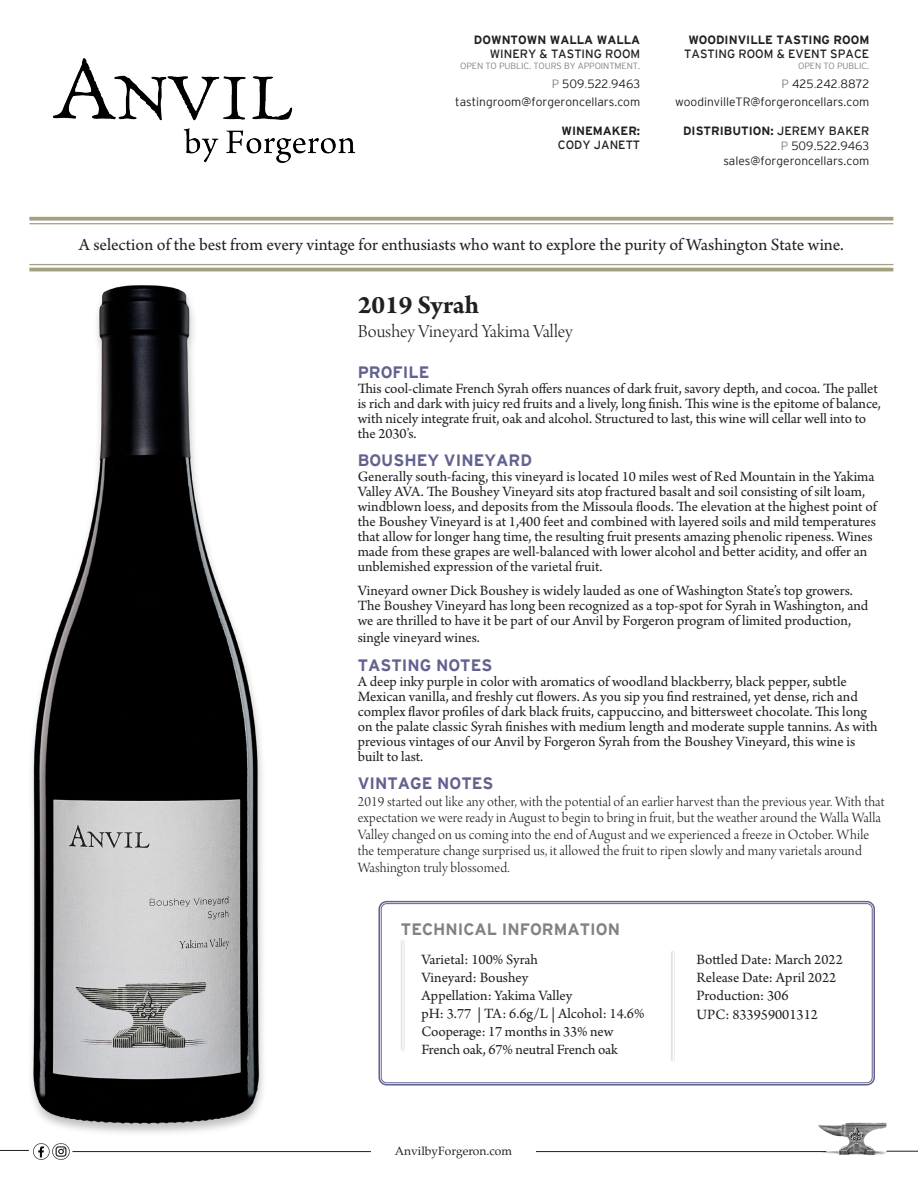
<style>
.page{position:relative;width:918px;height:1188px;background:#fff}
.page>*{position:absolute;margin:0;border:0;box-sizing:border-box;transform-origin:0 0}
.t1{font:700 27px "Arno Pro";color:#231f20}
.t2{font:19.5px "Arno Pro Light Display";color:#231f20}
.t3{font:18px "Arno Pro";color:#231f20}
.t4{font:700 16.5px "Interstate";color:#62618f}
.t5{font:700 16.5px "Interstate";color:#828282}
.t6{font:15px/15px "Arno Pro";color:#231f20}
.t7{font:15px/16.5px "Arno Pro Light Display";letter-spacing:.01em;color:#231f20}
.t8{font:300 12px/18.5px "Interstate";color:#231f20;text-align:right}
.t9{font:700 12px/14.4px "Interstate";color:#231f20;text-align:center}
.t10{font:12px "Palatino";color:#231f20}
.t11{font:300 9px "Interstate";letter-spacing:-.01em;color:#818183}
.s1{font-weight:400}
.s2{color:#818183}
.s3{font-weight:700}
</style>
<div class="page">
<img style="left:31px;top:285px;width:232px;height:846px">
<img style="left:53px;top:58px;width:303px;height:105px">
<div style="left:378px;top:901px;width:497px;height:185px;border:2px solid #62618f;border-radius:8px"></div>
<div style="left:381px;top:903px;width:491px;height:180px;border:1px solid #62618f;border-radius:6px"></div>
<div style="left:400px;top:939px;width:6px;height:112px;background:#ededed"></div>
<hr style="left:402px;top:941px;width:2px;height:109px;background:#fff">
<div style="left:670px;top:950px;width:6px;height:113px;background:#ededed"></div>
<hr style="left:672px;top:952px;width:2px;height:109px;background:#fff">
<svg style="left:29px;top:217px;width:864px;height:4px;background:#aca88e"></svg>
<hr style="left:29px;top:223px;width:864px;height:1px;background:#a39f81">
<hr style="left:29px;top:264px;width:864px;height:1px;background:#a39f81">
<hr style="left:29px;top:268px;width:864px;height:3px;background:#a39f81">
<hr style="left:72px;top:1151px;width:754px;height:1px;background:#231f20">
<img style="left:815px;top:1122px;width:76px;height:34px">
<hr style="left:886px;top:1151px;width:32px;height:1px;background:#231f20">
<img style="left:53px;top:1143px;width:16px;height:17px">
<img style="left:33px;top:1143px;width:17px;height:17px">
<svg style="left:0;top:1150px;width:29px;height:1px"></svg>
<div style="left:371px;top:1138px;width:164px;height:24px;background:#fff"></div>
<p class="t9" style="left:474px;top:32px;width:168px;text-align:right">DOWNTOWN WALLA WALLA<br><span class="s1">WINERY &amp; TASTING ROOM</span></p>
<p class="t11" style="left:460px;top:61px;width:182px">OPEN TO PUBLIC. TOURS BY APPOINTMENT.</p>
<p class="t8" style="left:455px;top:74px;width:187px"><span class="s2">P</span> 509<span class="s2">.</span>522<span class="s2">.</span>9463 tastingroom@forgeroncellars.com</p>
<p class="t9" style="left:558px;top:123px;width:84px">WINEMAKER:<br><span class="s1">CODY JANETT</span></p>
<p class="t9" style="left:684px;top:32px;width:187px">WOODINVILLE TASTING ROOM<br><span class="s1">TASTING ROOM &amp; EVENT SPACE</span></p>
<p class="t11" style="left:798px;top:61px;width:73px">OPEN TO PUBLIC.</p>
<p class="t8" style="left:675px;top:74px;width:196px"><span class="s2">P</span> 425<span class="s2">.</span>242<span class="s2">.</span>8872 woodinvilleTR@forgeroncellars.com</p>
<p class="t8" style="left:683px;top:123px;width:188px;line-height:15px"><span class="s3">DISTRIBUTION:</span> <span class="s1">JEREMY BAKER<br></span><span class="s2">P</span> 509.522.9463 sales@forgeroncellars.com</p>
<p class="t3" style="left:79px;top:235px;width:766px">A selection of the best from every vintage for enthusiasts who want to explore the purity of Washington State wine.</p>
<p class="t1" style="left:358px;top:290px;width:123px">2019 Syrah</p>
<p class="t2" style="left:358px;top:321px;width:217px">Boushey Vineyard Yakima Valley</p>
<p class="t4" style="left:358px;top:363px;width:73px">PROFILE</p>
<p class="t6" style="left:358px;top:381px;width:525px">This cool-climate French Syrah offers nuances of dark fruit, savory depth, and cocoa. The pallet is rich and dark with juicy red fruits and a lively, long finish. This wine is the epitome of balance, with nicely integrate fruit, oak and alcohol. Structured to last, this wine will cellar well into to the 2030’s.</p>
<p class="t4" style="left:358px;top:451px;width:176px">BOUSHEY VINEYARD</p>
<p class="t6" style="left:358px;top:470px;width:521px">Generally south-facing, this vineyard is located 10 miles west of Red Mountain in the Yakima Valley AVA. The Boushey Vineyard sits atop fractured basalt and soil consisting of silt loam, windblown loess, and deposits from the Missoula floods. The elevation at the highest point of the Boushey Vineyard is at 1,400 feet and combined with layered soils and mild temperatures that allow for longer hang time, the resulting fruit presents amazing phenolic ripeness. Wines made from these grapes are well-balanced with lower alcohol and better acidity, and offer an unblemished expression of the varietal fruit.</p>
<p class="t6" style="left:358px;top:584px;width:497px">Vineyard owner Dick Boushey is widely lauded as one of Washington State’s top growers.</p>
<p class="t6" style="left:358px;top:599px;width:512px">The Boushey Vineyard has long been recognized as a top-spot for Syrah in Washington, and we are thrilled to have it be part of our Anvil by Forgeron program of limited production,</p>
<p class="t6" style="left:358px;top:631px;width:124px">single vineyard wines.</p>
<p class="t4" style="left:358px;top:656px;width:136px">TASTING NOTES</p>
<p class="t6" style="left:358px;top:674px;width:522px">A deep inky purple in color with aromatics of woodland blackberry, black pepper, subtle Mexican vanilla, and freshly cut flowers. As you sip you find restrained, yet dense, rich and complex flavor profiles of dark black fruits, cappuccino, and bittersweet chocolate. This long on the palate classic Syrah finishes with medium length and moderate supple tannins. As with previous vintages of our Anvil by Forgeron Syrah from the Boushey Vineyard, this wine is</p>
<p class="t6" style="left:358px;top:749px;width:67px">built to last.</p>
<p class="t4" style="left:358px;top:775px;width:137px">VINTAGE NOTES</p>
<p class="t7" style="left:358px;top:794px;width:528px">2019 started out like any other, with the potential of an earlier harvest than the previous year. With that expectation we were ready in August to begin to bring in fruit, but the weather around the Walla Walla Valley changed on us coming into the end of August and we experienced a freeze in October. While the temperature change surprised us, it allowed the fruit to ripen slowly and many varietals around Washington truly blossomed.</p>
<p class="t5" style="left:401px;top:920px;width:221px">TECHNICAL INFORMATION</p>
<p class="t6" style="left:422px;top:952px;width:118px">Varietal: 100% Syrah</p>
<p class="t6" style="left:422px;top:970px;width:108px">Vineyard: Boushey</p>
<p class="t6" style="left:422px;top:988px;width:152px">Appellation: Yakima Valley</p>
<p class="t6" style="left:422px;top:1006px;width:225px">pH: 3.77 | TA: 6.6g/L | Alcohol: 14.6%</p>
<p class="t6" style="left:422px;top:1023px;width:198px;line-height:18px">Cooperage: 17 months in 33% new<br>French oak, 67% neutral French oak</p>
<p class="t10" style="left:395px;top:1141px;width:119px">AnvilbyForgeron.com</p>
<p class="t6" style="left:697px;top:952px;width:148px">Bottled Date: March 2022</p>
<p class="t6" style="left:697px;top:970px;width:141px">Release Date: April 2022</p>
<p class="t6" style="left:697px;top:988px;width:94px">Production: 306</p>
<p class="t6" style="left:697px;top:1008px;width:123px">UPC: 833959001312</p>
</div>
